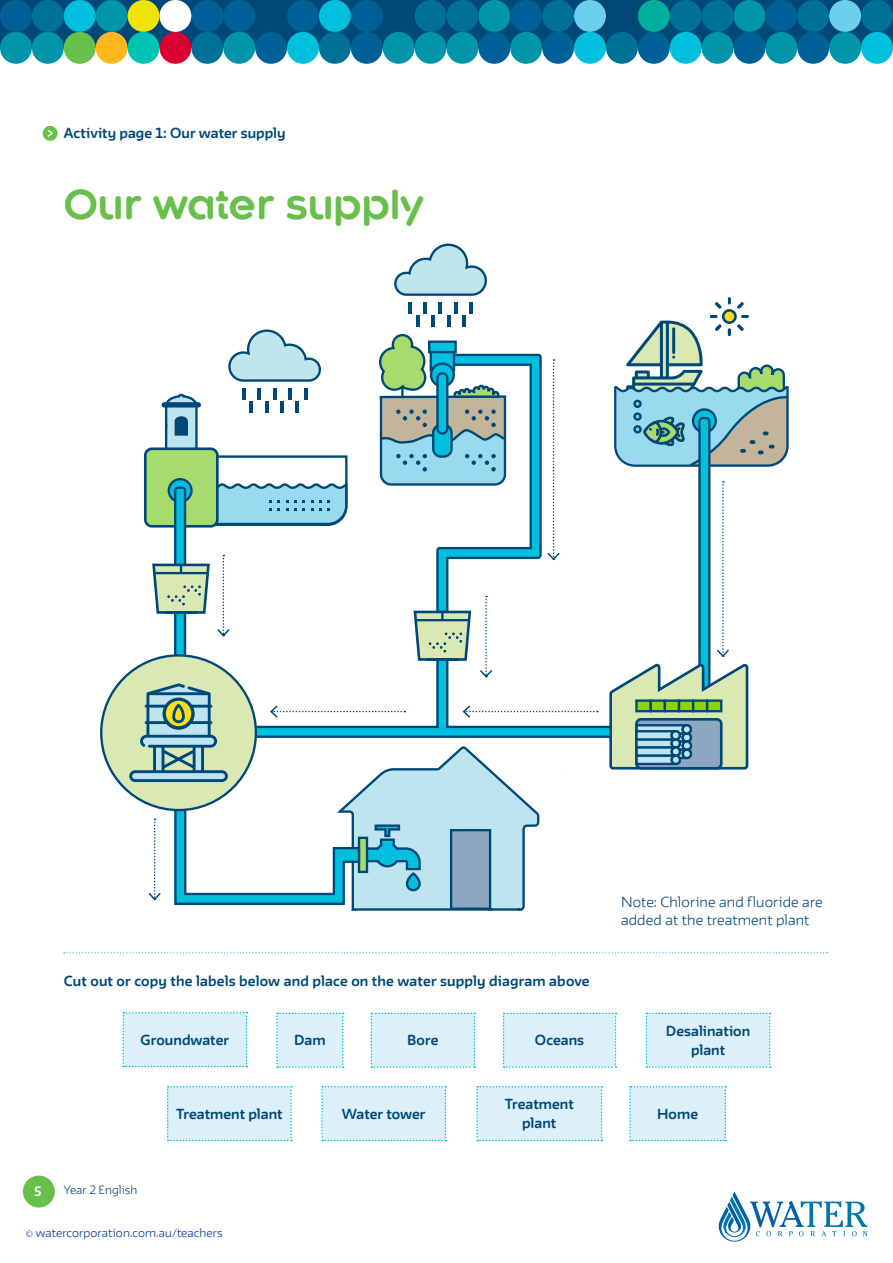
<style>
.page{position:relative;width:893px;height:1263px;background:#fff}
.page>*{position:absolute;margin:0;border:0;box-sizing:border-box;transform-origin:0 0}
.t1{font:700 39px "FWT Kroppen Round";color:#68bf4b}
.t2{font:700 12.75px/19.5px "FWT Irma Round";letter-spacing:.005em;color:#004877;text-align:center}
.t3{font:300 12.75px/17.2px "FWT Irma Round";letter-spacing:.01em;color:#004877}
.t4{font:700 12px "FWT Irma Round";color:#fff}
.t5{font:300 10.5px "FWT Irma Round";letter-spacing:.01em;color:#0033a1}
.t6{font:300 10.5px "FWT Irma Round";letter-spacing:.005em;color:#004877}
</style>
<div class="page">
<svg style="left:719px;top:1191px;width:148px;height:51px"></svg>
<div style="left:0;top:0;width:893px;height:48px;background:#004877"></div>
<div style="left:223px;top:32px;width:32px;height:32px;background:#0095a9;border-radius:50%"></div>
<div style="left:287px;top:32px;width:32px;height:32px;background:#00c0de;border-radius:50%"></div>
<div style="left:319px;top:32px;width:32px;height:32px;background:#007197;border-radius:50%"></div>
<div style="left:255px;top:32px;width:32px;height:32px;background:#006098;border-radius:50%"></div>
<div style="left:191px;top:32px;width:32px;height:32px;background:#007197;border-radius:50%"></div>
<div style="left:351px;top:0;width:32px;height:32px;background:#006098;border-radius:50%"></div>
<div style="left:287px;top:0;width:32px;height:32px;background:#006098;border-radius:50%"></div>
<div style="left:191px;top:0;width:32px;height:32px;background:#006098;border-radius:50%"></div>
<div style="left:223px;top:0;width:32px;height:32px;background:#006098;border-radius:50%"></div>
<div style="left:319px;top:0;width:32px;height:32px;background:#00c0de;border-radius:50%"></div>
<div style="left:64px;top:32px;width:32px;height:32px;background:#68bf4b;border-radius:50%"></div>
<div style="left:64px;top:0;width:32px;height:32px;background:#00c0de;border-radius:50%"></div>
<div style="left:0;top:32px;width:32px;height:32px;background:#0095a9;border-radius:50%"></div>
<div style="left:383px;top:32px;width:32px;height:32px;background:#0095a9;border-radius:50%"></div>
<div style="left:32px;top:32px;width:32px;height:32px;background:#0095a9;border-radius:50%"></div>
<div style="left:32px;top:0;width:32px;height:32px;background:#007197;border-radius:50%"></div>
<div style="left:0;top:0;width:32px;height:32px;background:#006098;border-radius:50%"></div>
<div style="left:351px;top:32px;width:32px;height:32px;background:#006098;border-radius:50%"></div>
<div style="left:96px;top:0;width:32px;height:32px;background:#0095a9;border-radius:50%"></div>
<div style="left:159px;top:32px;width:32px;height:32px;background:#da0032;border-radius:50%"></div>
<div style="left:96px;top:32px;width:32px;height:32px;background:#ffb71e;border-radius:50%"></div>
<div style="left:159px;top:0;width:32px;height:32px;background:#fff;border-radius:50%"></div>
<div style="left:128px;top:0;width:31px;height:32px;background:#f1e400;border-radius:50%"></div>
<div style="left:128px;top:32px;width:31px;height:32px;background:#00c3b4;border-radius:50%"></div>
<div style="left:415px;top:0;width:31px;height:32px;background:#007197;border-radius:50%"></div>
<div style="left:415px;top:32px;width:31px;height:32px;background:#0095a9;border-radius:50%"></div>
<div style="left:638px;top:32px;width:32px;height:32px;background:#006098;border-radius:50%"></div>
<div style="left:510px;top:32px;width:32px;height:32px;background:#0095a9;border-radius:50%"></div>
<div style="left:542px;top:32px;width:32px;height:32px;background:#006098;border-radius:50%"></div>
<div style="left:478px;top:0;width:32px;height:32px;background:#0095a9;border-radius:50%"></div>
<div style="left:446px;top:32px;width:32px;height:32px;background:#0095a9;border-radius:50%"></div>
<div style="left:478px;top:32px;width:32px;height:32px;background:#006098;border-radius:50%"></div>
<div style="left:542px;top:0;width:32px;height:32px;background:#007197;border-radius:50%"></div>
<div style="left:574px;top:0;width:32px;height:32px;background:#6ccfeb;border-radius:50%"></div>
<div style="left:510px;top:0;width:32px;height:32px;background:#006098;border-radius:50%"></div>
<div style="left:446px;top:0;width:32px;height:32px;background:#007197;border-radius:50%"></div>
<div style="left:574px;top:32px;width:32px;height:32px;background:#00c0de;border-radius:50%"></div>
<div style="left:606px;top:32px;width:32px;height:32px;background:#007197;border-radius:50%"></div>
<div style="left:638px;top:0;width:32px;height:32px;background:#00ae9b;border-radius:50%"></div>
<div style="left:670px;top:0;width:32px;height:32px;background:#007197;border-radius:50%"></div>
<div style="left:670px;top:32px;width:32px;height:32px;background:#00c0de;border-radius:50%"></div>
<div style="left:765px;top:32px;width:32px;height:32px;background:#0095a9;border-radius:50%"></div>
<div style="left:797px;top:32px;width:32px;height:32px;background:#006098;border-radius:50%"></div>
<div style="left:733px;top:0;width:32px;height:32px;background:#0095a9;border-radius:50%"></div>
<div style="left:702px;top:32px;width:31px;height:32px;background:#0095a9;border-radius:50%"></div>
<div style="left:733px;top:32px;width:32px;height:32px;background:#006098;border-radius:50%"></div>
<div style="left:797px;top:0;width:32px;height:32px;background:#007197;border-radius:50%"></div>
<div style="left:829px;top:0;width:32px;height:32px;background:#6ccfeb;border-radius:50%"></div>
<div style="left:765px;top:0;width:32px;height:32px;background:#006098;border-radius:50%"></div>
<div style="left:702px;top:0;width:31px;height:32px;background:#007197;border-radius:50%"></div>
<div style="left:861px;top:32px;width:32px;height:32px;background:#00c0de;border-radius:50%"></div>
<div style="left:861px;top:0;width:32px;height:32px;background:#007197;border-radius:50%"></div>
<div style="left:829px;top:32px;width:32px;height:32px;background:#0095a9;border-radius:50%"></div>
<div style="left:23px;top:1175px;width:32px;height:32px;background:#68bf4b;border-radius:50%"></div>
<svg style="left:43px;top:126px;width:15px;height:15px"></svg>
<svg style="left:64px;top:952px;width:764px;height:1px"></svg>
<svg style="left:629px;top:1086px;width:97px;height:55px;background:#d6eef8"></svg>
<div style="left:476px;top:1086px;width:126px;height:55px;background:#dcf0f9"></div>
<svg style="left:167px;top:1086px;width:125px;height:55px;background:#d6eef8"></svg>
<svg style="left:321px;top:1086px;width:125px;height:55px;background:#d6eef8"></svg>
<svg style="left:351px;top:906px;width:174px;height:5px"></svg>
<svg style="left:394px;top:243px;width:93px;height:84px"></svg>
<hr style="left:462px;top:315px;width:4px;height:12px;background:#004877">
<div style="left:145px;top:449px;width:72px;height:77px;background:#a8db6d;border-radius:7px"></div>
<div style="left:144px;top:447px;width:75px;height:81px;border:3px solid #004877;border-radius:7px"></div>
<div style="left:699px;top:418px;width:10px;height:274px;background:#00c0de;border-radius:3px"></div>
<div style="left:698px;top:417px;width:12px;height:276px;border:2px solid #004877;border-radius:3px"></div>
<svg style="left:623px;top:297px;width:166px;height:171px"></svg>
<svg style="left:382px;top:333px;width:41px;height:20px"></svg>
<svg style="left:157px;top:329px;width:148px;height:198px"></svg>
<svg style="left:173px;top:353px;width:450px;height:553px"></svg>
<div style="left:101px;top:655px;width:155px;height:155px;background:#dae8b4;border-radius:50%"></div>
<svg style="left:129px;top:683px;width:99px;height:99px"></svg>
<svg style="left:433px;top:353px;width:19px;height:15px"></svg>
<div style="left:430px;top:350px;width:25px;height:22px;border:2px solid #004877"></div>
<svg style="left:431px;top:364px;width:23px;height:22px"></svg>
<div style="left:430px;top:362px;width:25px;height:25px;border:2px solid #004877;border-radius:50%"></div>
<div style="left:429px;top:342px;width:27px;height:10px;background:#00c0de"></div>
<div style="left:428px;top:340px;width:29px;height:13px;border:2px solid #004877"></div>
<div style="left:433px;top:425px;width:19px;height:32px;background:#00c0de;border-radius:8px"></div>
<div style="left:432px;top:424px;width:21px;height:34px;border:2px solid #004877;border-radius:8px"></div>
<div style="left:437px;top:373px;width:10px;height:61px;background:#00c0de;border-radius:5px"></div>
<div style="left:436px;top:372px;width:12px;height:63px;border:2px solid #004877;border-radius:5px"></div>
<svg style="left:546px;top:359px;width:15px;height:202px"></svg>
<svg style="left:608px;top:481px;width:141px;height:290px"></svg>
<svg style="left:462px;top:704px;width:136px;height:15px"></svg>
<svg style="left:269px;top:704px;width:136px;height:15px"></svg>
<svg style="left:148px;top:818px;width:13px;height:83px"></svg>
<svg style="left:152px;top:555px;width:79px;height:83px"></svg>
<svg style="left:412px;top:596px;width:82px;height:83px"></svg>
<div style="left:371px;top:1013px;width:104px;height:55px;background:#dcf0f9"></div>
<svg style="left:276px;top:1013px;width:68px;height:55px;background:#d5eef8"></svg>
<svg style="left:503px;top:1013px;width:114px;height:55px;background:#d6eef8"></svg>
<div style="left:646px;top:1013px;width:125px;height:55px;background:#dcf0f9"></div>
<svg style="left:122px;top:1012px;width:126px;height:55px;background:#d6eff8"></svg>
<p class="t2" style="left:64px;top:122px;width:223px">Activity page 1: Our water supply</p>
<h1 class="t1" style="left:64px;top:182px;width:362px">Our water supply</h1>
<p class="t2" style="left:64px;top:970px;width:527px">Cut out or copy the labels below and place on the water supply diagram above</p>
<p class="t3" style="left:621px;top:893px;width:203px">Note: Chlorine and fluoride are added at the treatment plant</p>
<p class="t2" style="left:141px;top:1029px;width:90px">Groundwater</p>
<p class="t2" style="left:294px;top:1030px;width:33px">Dam</p>
<p class="t2" style="left:407px;top:1030px;width:33px">Bore</p>
<p class="t2" style="left:535px;top:1030px;width:51px">Oceans</p>
<p class="t2" style="left:666px;top:1020px;width:86px">Desalination plant</p>
<p class="t4" style="left:34px;top:1182px;width:9px">5</p>
<p class="t6" style="left:64px;top:1182px;width:75px">Year 2 English</p>
<p class="t2" style="left:176px;top:1103px;width:108px">Treatment plant</p>
<p class="t2" style="left:342px;top:1103px;width:85px">Water tower</p>
<p class="t5" style="left:26px;top:1225px;width:199px">© watercorporation.com.au/teachers</p>
<p class="t2" style="left:505px;top:1093px;width:71px">Treatment plant</p>
<p class="t2" style="left:657px;top:1103px;width:42px">Home</p>
</div>
